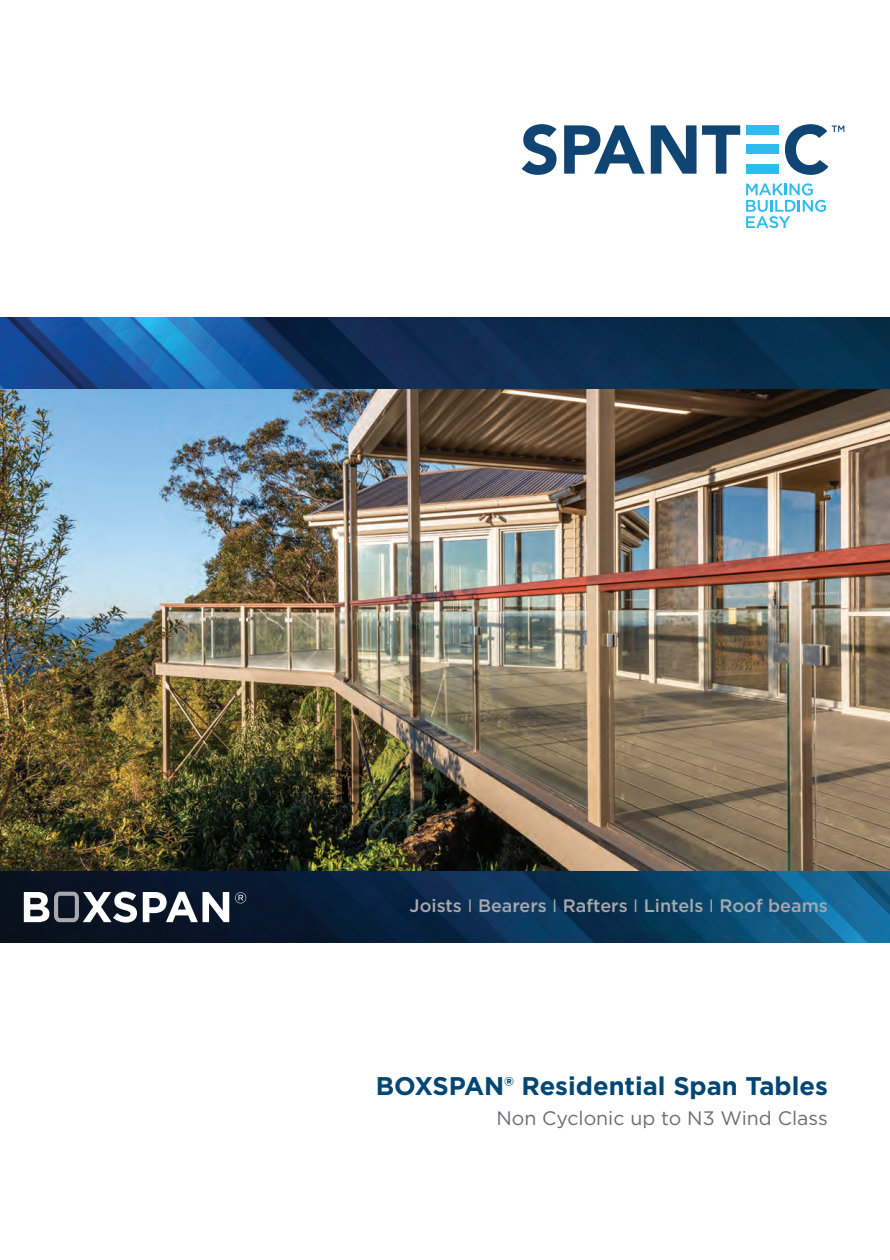
<style>
.page{position:relative;width:890px;height:1260px;background:#fff}
.page>*{position:absolute;margin:0;border:0;box-sizing:border-box;transform-origin:0 0}
.t1{font:700 25.5px "Gotham";color:#004673}
.t2{font:19.5px "Gotham";color:#6c6d70}
.t3{font:500 18px "Gotham";color:#a8a9ad}
.s1{font-weight:400}
</style>
<div class="page">
<img style="left:0;top:317px;width:890px;height:625px">
<svg style="left:521px;top:124px;width:35px;height:51px"></svg>
<svg style="left:564px;top:125px;width:132px;height:49px"></svg>
<svg style="left:702px;top:125px;width:38px;height:49px"></svg>
<div style="left:746px;top:125px;width:33px;height:10px;background:#2ebbed"></div>
<div style="left:746px;top:144px;width:33px;height:10px;background:#2ebbed"></div>
<div style="left:746px;top:164px;width:33px;height:10px;background:#2ebbed"></div>
<svg style="left:785px;top:124px;width:59px;height:51px"></svg>
<svg style="left:746px;top:183px;width:80px;height:45px"></svg>
<svg style="left:143px;top:891px;width:86px;height:31px"></svg>
<svg style="left:24px;top:891px;width:113px;height:31px"></svg>
<svg style="left:235px;top:892px;width:11px;height:11px"></svg>
<img style="left:0;top:390px;width:890px;height:480px">
<p class="t3" style="left:409px;top:894px;width:420px">Joists <span class="s1">I</span> Bearers <span class="s1">I</span> Rafters <span class="s1">I</span> Lintels <span class="s1">I</span> Roof beams</p>
<h1 class="t1" style="left:376px;top:1069px;width:453px">BOXSPAN® Residential Span Tables</h1>
<p class="t2" style="left:496px;top:1105px;width:333px">Non Cyclonic up to N3 Wind Class</p>
</div>
